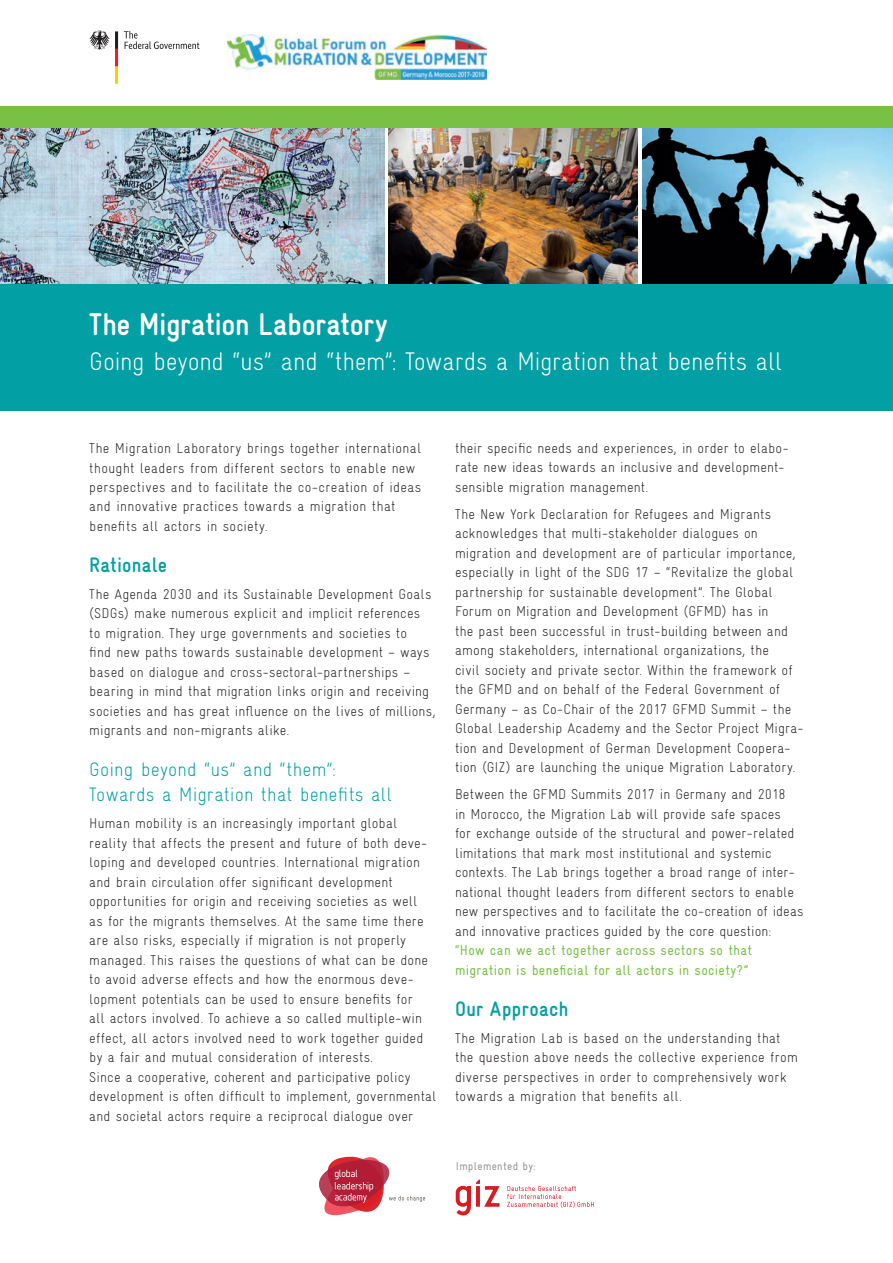
<style>
.page{position:relative;width:893px;height:1263px;background:#fff}
.page>*{position:absolute;margin:0;border:0;box-sizing:border-box;transform-origin:0 0}
.t1{font:700 31.5px "Gravur Condensed";letter-spacing:-.01em;color:#fff}
.t2{font:300 25.5px "Gravur Condensed";letter-spacing:-.015em;color:#fff}
.t3{font:700 21px "Gravur Condensed";letter-spacing:.01em;color:#02a0a5}
.t4{font:300 19.5px/25.5px "Gravur Condensed";letter-spacing:.01em;color:#02a0a5}
.t5{font:300 14.25px/19.5px "Gravur Condensed";letter-spacing:.015em;color:#231f20}
.t6{font:14.25px/19.5px "Gravur Condensed";letter-spacing:.025em;color:#79c144}
.t7{font:11.4px "Gravur Condensed";letter-spacing:.03em;color:#939598}
</style>
<div class="page">
<img style="left:642px;top:127px;width:251px;height:157px">
<img style="left:388px;top:127px;width:250px;height:157px">
<img style="left:0;top:127px;width:384px;height:157px">
<div style="left:0;top:106px;width:893px;height:21px;background:#79c144"></div>
<div style="left:0;top:284px;width:893px;height:126px;background:#02a0a5"></div>
<svg style="left:456px;top:1179px;width:43px;height:37px"></svg>
<svg style="left:507px;top:1186px;width:87px;height:22px"></svg>
<svg style="left:319px;top:1157px;width:106px;height:58px"></svg>
<img style="left:228px;top:34px;width:258px;height:46px">
<svg style="left:124px;top:31px;width:75px;height:18px"></svg>
<svg style="left:89px;top:31px;width:29px;height:53px"></svg>
<h1 class="t1" style="left:89px;top:307px;width:300px">The Migration Laboratory</h1>
<h2 class="t2" style="left:89px;top:347px;width:695px">Going beyond “us” and “them”: Towards a Migration that benefits all</h2>
<p class="t5" style="left:89px;top:438px;width:333px">The Migration Laboratory brings together international thought leaders from different sectors to enable new perspectives and to facilitate the co-creation of ideas and innovative practices towards a migration that benefits all actors in society.</p>
<h3 class="t3" style="left:89px;top:553px;width:79px">Rationale</h3>
<p class="t5" style="left:89px;top:584px;width:348px">The Agenda 2030 and its Sustainable Development Goals (SDGs) make numerous explicit and implicit references<br>to migration. They urge governments and societies to<br>find new paths towards sustainable development – ways based on dialogue and cross-sectoral-partnerships – bearing in mind that migration links origin and receiving societies and has great influence on the lives of millions, migrants and non-migrants alike.</p>
<h3 class="t4" style="left:89px;top:756px;width:304px">Going beyond “us” and “them”:<br>Towards a Migration that benefits all</h3>
<p class="t5" style="left:89px;top:813px;width:349px">Human mobility is an increasingly important global reality that affects the present and future of both deve&shy;loping and developed countries. International migration and brain circulation offer significant development opportunities for origin and receiving societies as well<br>as for the migrants themselves. At the same time there are also risks, especially if migration is not properly managed. This raises the questions of what can be done to avoid adverse effects and how the enormous deve&shy;lopment potentials can be used to ensure benefits for<br>all actors involved. To achieve a so called multiple-win effect, all actors involved need to work together guided by a fair and mutual consideration of interests.<br>Since a cooperative, coherent and participative policy development is often difficult to implement, governmental and societal actors require a reciprocal dialogue over</p>
<p class="t5" style="left:455px;top:438px;width:335px">their specific needs and experiences, in order to elabo&shy;rate new ideas towards an inclusive and development&shy;sensible migration management.</p>
<p class="t5" style="left:455px;top:504px;width:350px">The New York Declaration for Refugees and Migrants acknowledges that multi-stakeholder dialogues on migration and development are of particular importance, especially in light of the SDG 17 – “Revitalize the global partnership for sustainable development”. The Global Forum on Migration and Development (GFMD) has in<br>the past been successful in trust-building between and among stakeholders, international organizations, the<br>civil society and private sector. Within the framework of the GFMD and on behalf of the Federal Government of Germany – as Co-Chair of the 2017 GFMD Summit – the Global Leadership Academy and the Sector Project Migra&shy;tion and Development of German Development Coopera&shy;tion (GIZ) are launching the unique Migration Laboratory.</p>
<p class="t5" style="left:455px;top:785px;width:350px">Between the GFMD Summits 2017 in Germany and 2018<br>in Morocco, the Migration Lab will provide safe spaces<br>for exchange outside of the structural and power-related limitations that mark most institutional and systemic contexts. The Lab brings together a broad range of inter&shy;national thought leaders from different sectors to enable new perspectives and to facilitate the co-creation of ideas and innovative practices guided by the core question:</p>
<p class="t6" style="left:455px;top:941px;width:299px">“How can we act together across sectors so that migration is beneficial for all actors in society?”</p>
<h3 class="t3" style="left:455px;top:997px;width:115px">Our Approach</h3>
<p class="t5" style="left:455px;top:1028px;width:344px">The Migration Lab is based on the understanding that the question above needs the collective experience from diverse perspectives in order to comprehensively work towards a migration that benefits all.</p>
<p class="t7" style="left:456px;top:1160px;width:81px">Implemented by:</p>
</div>
